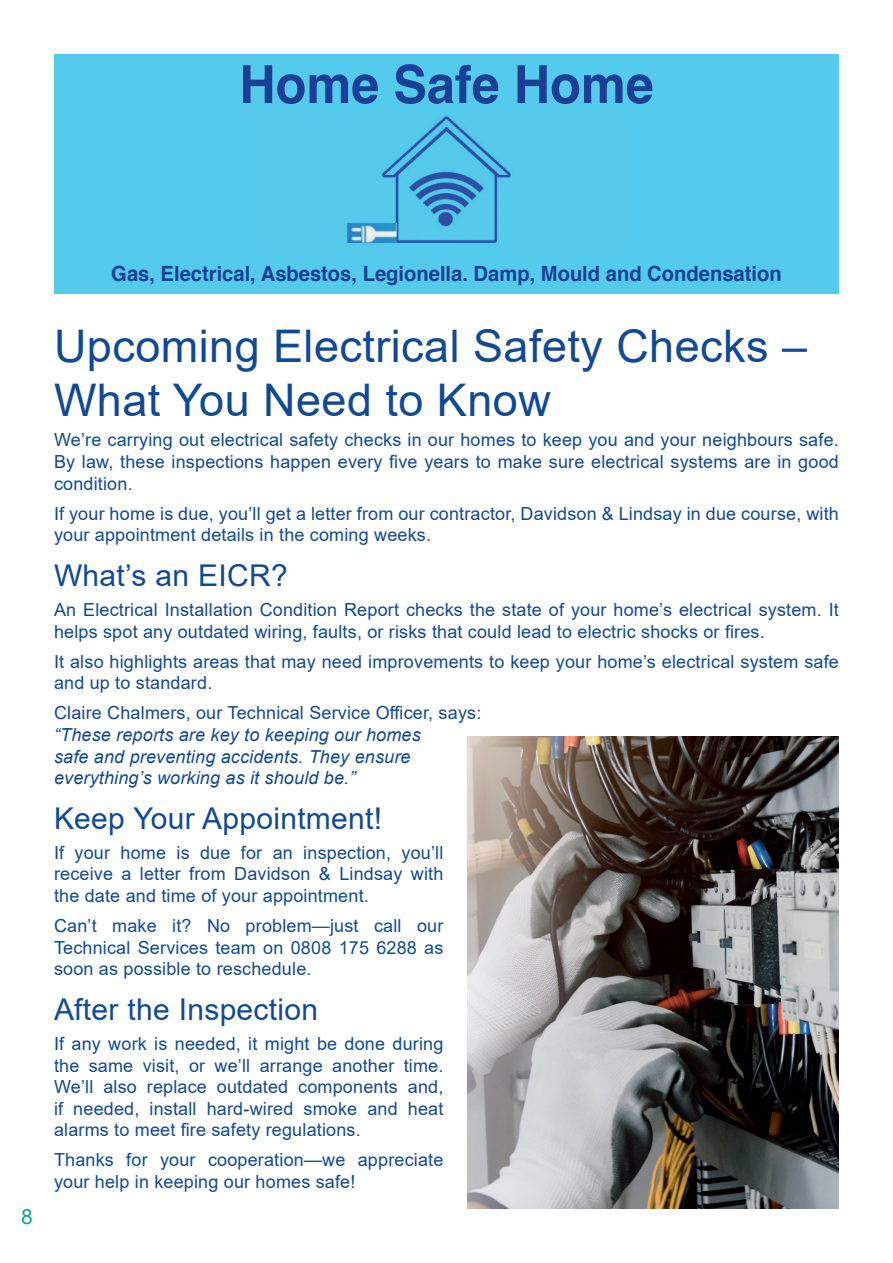
<style>
.page{position:relative;width:893px;height:1263px;background:#fff}
.page>*{position:absolute;margin:0;border:0;box-sizing:border-box;transform-origin:0 0}
.t1{font:700 52.5px "Helvetica";color:#1b3f94;scale:.96 1}
.t2{font:45px/54px "Arial";letter-spacing:.01em;color:#124994}
.t3{font:30px "Arial";letter-spacing:.01em;color:#124994}
.t4{font:700 21px "Helvetica";color:#1b3f94;scale:.96 1}
.t5{font:21px "Arial";color:#00a78f}
.t6{font:18px/21.6px "Arial";letter-spacing:.01em;color:#124994;text-align:justify}
.t7{font:italic 18px/21.6px "Arial";letter-spacing:.01em;color:#124994}
</style>
<div class="page">
<div style="left:54px;top:55px;width:785px;height:234px;background:#54caec"></div>
<img style="left:347px;top:116px;width:164px;height:127px">
<div style="left:54px;top:253px;width:785px;height:40px;background:#54caec"></div>
<div style="left:54px;top:54px;width:785px;height:59px;background:#54caec"></div>
<img style="left:468px;top:736px;width:371px;height:473px">
<h1 class="t1" style="left:239px;top:42px;width:433px">Home Safe Home</h1>
<p class="t5" style="left:21px;top:1202px;width:13px">8</p>
<p class="t4" style="left:111px;top:257px;width:700px">Gas, Electrical, Asbestos, Legionella. Damp, Mould and Condensation</p>
<h2 class="t2" style="left:54px;top:319px;width:755px">Upcoming Electrical Safety Checks –<br>What You Need to Know</h2>
<p class="t6" style="left:54px;top:429px;width:786px">We’re carrying out electrical safety checks in our homes to keep you and your neighbours safe.<br>By law, these inspections happen every five years to make sure electrical systems are in good condition.</p>
<p class="t6" style="left:54px;top:502px;width:786px">If your home is due, you’ll get a letter from our contractor, Davidson &amp; Lindsay in due course, with your appointment details in the coming weeks.</p>
<h3 class="t3" style="left:54px;top:555px;width:235px">What’s an EICR?</h3>
<p class="t6" style="left:54px;top:599px;width:786px">An Electrical Installation Condition Report checks the state of your home’s electrical system. It helps spot any outdated wiring, faults, or risks that could lead to electric shocks or fires.</p>
<p class="t6" style="left:54px;top:650px;width:786px">It also highlights areas that may need improvements to keep your home’s electrical system safe and up to standard.</p>
<p class="t6" style="left:54px;top:702px;width:429px">Claire Chalmers, our Technical Service Officer, says:</p>
<p class="t7" style="left:54px;top:724px;width:368px">“These reports are key to keeping our homes safe and preventing accidents. They ensure everything’s working as it should be.”</p>
<h3 class="t3" style="left:54px;top:797px;width:330px">Keep Your Appointment!</h3>
<p class="t6" style="left:54px;top:841px;width:391px">If your home is due for an inspection, you’ll receive a letter from Davidson &amp; Lindsay with the date and time of your appointment.</p>
<p class="t6" style="left:54px;top:915px;width:391px">Can’t make it? No problem—just call our Technical Services team on 0808 175 6288 as soon as possible to reschedule.</p>
<h3 class="t3" style="left:54px;top:989px;width:266px">After the Inspection</h3>
<p class="t6" style="left:54px;top:1033px;width:391px">If any work is needed, it might be done during the same visit, or we’ll arrange another time.<br>We’ll also replace outdated components and, if needed, install hard-wired smoke and heat alarms to meet fire safety regulations.</p>
<p class="t6" style="left:54px;top:1149px;width:391px">Thanks for your cooperation—we appreciate your help in keeping our homes safe!</p>
</div>
